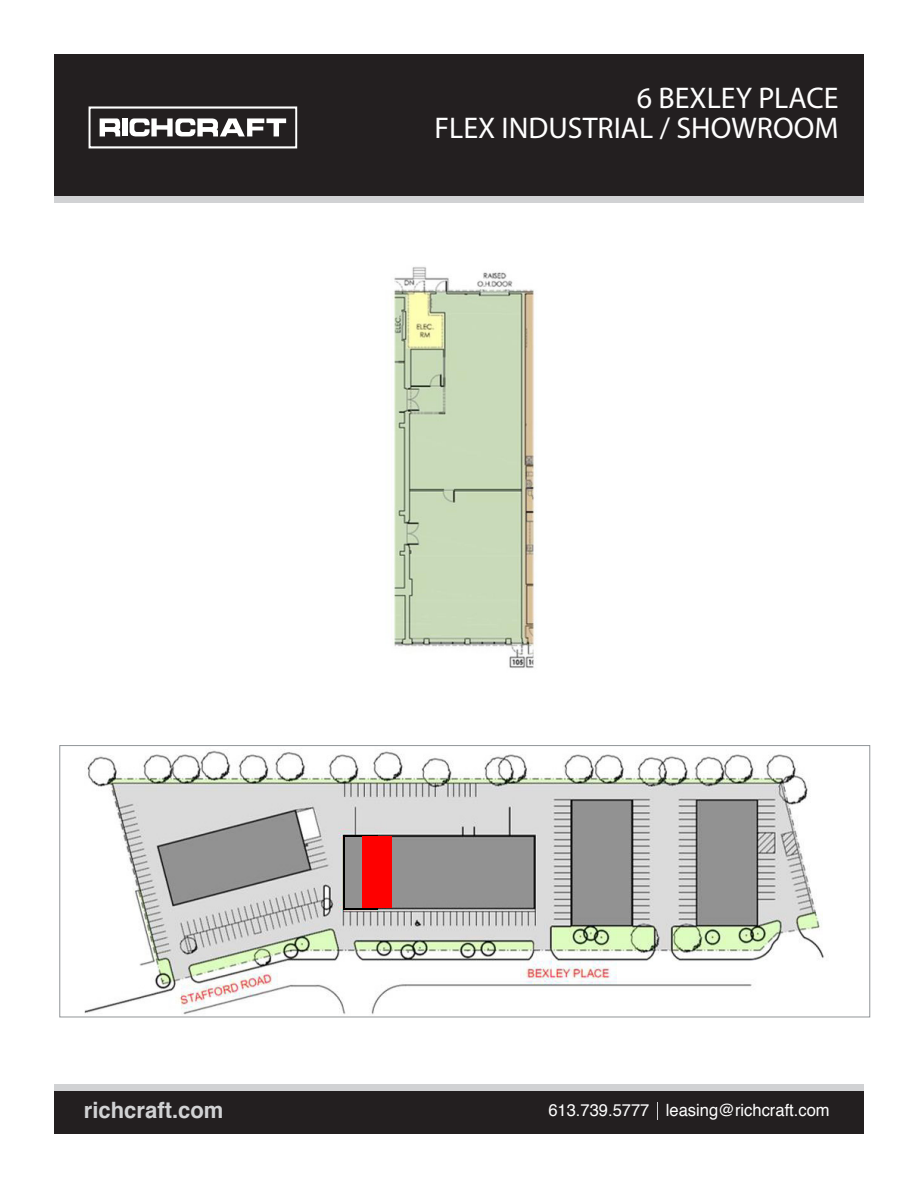
<style>
.page{position:relative;width:918px;height:1188px;background:#fff}
.page>*{position:absolute;margin:0;border:0;box-sizing:border-box;transform-origin:0 0}
.t1{font:30px/30px "Myriad Pro";color:#fff;text-align:right}
.t2{font:700 22.5px "Helvetica";color:#d1d2d4}
.t3{font:16.95px "Helvetica";color:#fff}
</style>
<div class="page">
<div style="left:54px;top:54px;width:810px;height:142px;background:#231f20"></div>
<div style="left:54px;top:1091px;width:810px;height:43px;background:#231f20"></div>
<div style="left:54px;top:196px;width:810px;height:6px;background:#d1d2d4"></div>
<div style="left:54px;top:1084px;width:810px;height:7px;background:#d1d2d4"></div>
<svg style="left:100px;top:118px;width:20px;height:18px"></svg>
<div style="left:122px;top:118px;width:6px;height:18px;background:#fff"></div>
<svg style="left:130px;top:118px;width:156px;height:18px"></svg>
<div style="left:89px;top:107px;width:208px;height:41px;border:2px solid #fff"></div>
<img style="left:84px;top:750px;width:740px;height:265px">
<img style="left:393px;top:267px;width:144px;height:402px">
<div style="left:343px;top:835px;width:34px;height:75px;background:#000"></div>
<div style="left:345px;top:837px;width:32px;height:71px;background:#929292"></div>
<div style="left:362px;top:836px;width:30px;height:72px;background:#fe0000"></div>
<p class="t1" style="left:435px;top:83px;width:405px">6 BEXLEY PLACE<br>FLEX INDUSTRIAL / SHOWROOM</p>
<p class="t2" style="left:84px;top:1092px;width:141px">richcraft.com</p>
<p class="t3" style="left:548px;top:1097px;width:283px">613.739.5777 leasing@richcraft.com</p>
</div>
